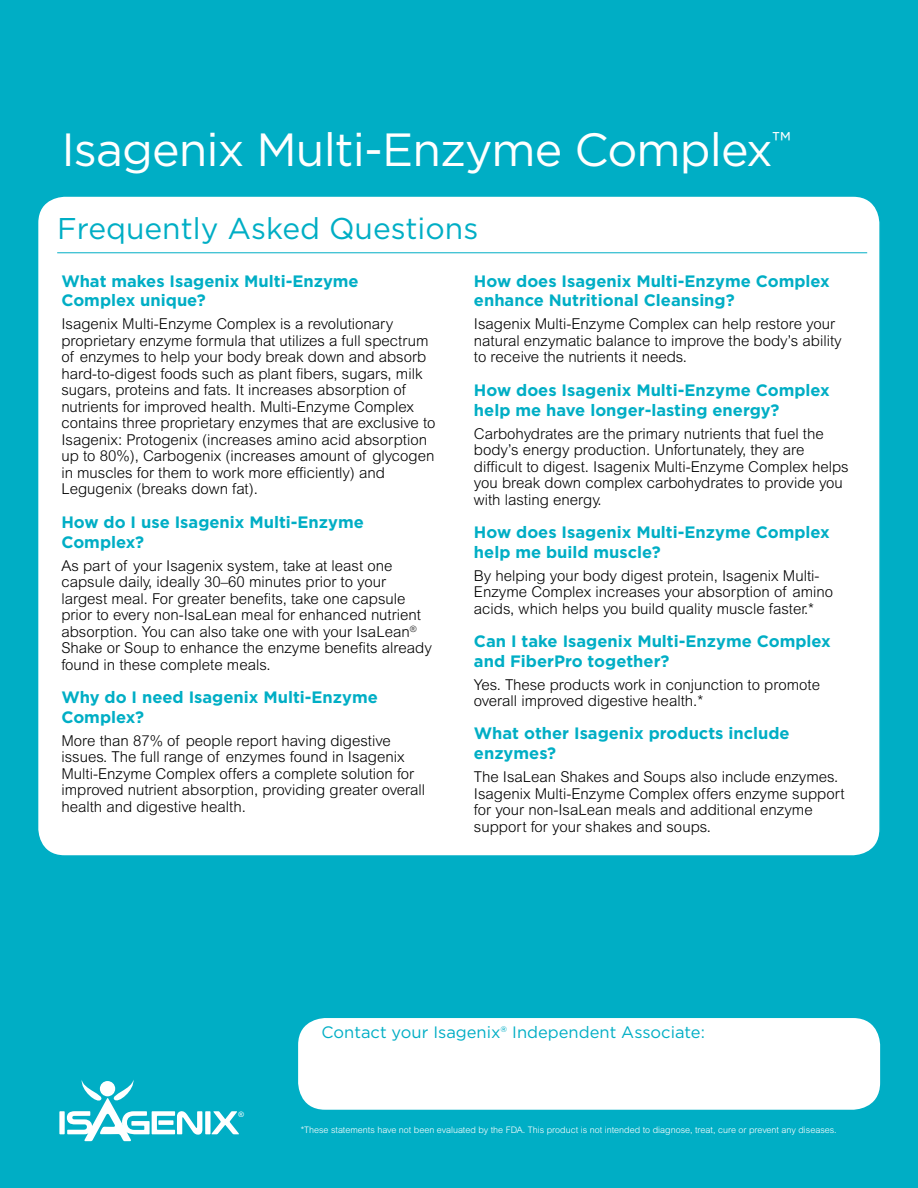
<style>
.page{position:relative;width:918px;height:1188px;background:#00aec5}
.page>*{position:absolute;margin:0;border:0;box-sizing:border-box;transform-origin:0 0}
.t1{font:46.5px "Gotham";letter-spacing:-.02em;color:#fff}
.t2{font:30px "Gotham";color:#00aec5}
.t3{font:700 16.5px/19.8px "Gotham";color:#00aec5}
.t4{font:16.5px "Gotham";color:#00aec5}
.t5{font:300 15px/16.5px "Arial MT Std";color:#000}
.t6{font:300 9px "Arial MT Std";color:#fff}
.t7{font:7.5px "Arial MT Std";color:#fff}
</style>
<div class="page">
<div style="left:38px;top:196px;width:842px;height:660px;background:#fff;border-radius:27px"></div>
<hr style="left:57px;top:252px;width:810px;height:1px;background:#00aec5">
<div style="left:59px;top:1111px;width:6px;height:23px;background:#fff"></div>
<div style="left:205px;top:1111px;width:6px;height:23px;background:#fff"></div>
<svg style="left:211px;top:1111px;width:28px;height:23px"></svg>
<svg style="left:67px;top:1080px;width:135px;height:61px"></svg>
<div style="left:298px;top:1018px;width:582px;height:92px;background:#fff;border-radius:27px"></div>
<h1 class="t1" style="left:61px;top:120px;width:731px">Isagenix Multi-Enzyme Complex<sup>™</sup></h1>
<h2 class="t2" style="left:57px;top:209px;width:423px">Frequently Asked Questions</h2>
<p class="t3" style="left:61px;top:271px;width:299px">What makes Isagenix Multi-Enzyme<br>Complex unique?</p>
<p class="t5" style="left:61px;top:316px;width:376px">Isagenix Multi-Enzyme Complex is a revolutionary proprietary enzyme formula that utilizes a full spectrum of enzymes to help your body break down and absorb hard-to-digest foods such as plant fibers, sugars, milk sugars, proteins and fats. It increases absorption of nutrients for improved health. Multi-Enzyme Complex contains three proprietary enzymes that are exclusive to Isagenix: Protogenix (increases amino acid absorption up to 80%), Carbogenix (increases amount of glycogen in muscles for them to work more efficiently) and Legugenix (breaks down fat).</p>
<p class="t3" style="left:61px;top:512px;width:304px">How do I use Isagenix Multi-Enzyme<br>Complex?</p>
<p class="t5" style="left:61px;top:557px;width:372px">As part of your Isagenix system, take at least one capsule daily, ideally 30–60 minutes prior to your largest meal. For greater benefits, take one capsule prior to every non-IsaLean meal for enhanced nutrient absorption. You can also take one with your IsaLean<sup>® </sup>Shake or Soup to enhance the enzyme benefits already found in these complete meals.</p>
<p class="t3" style="left:61px;top:687px;width:318px">Why do I need Isagenix Multi-Enzyme<br>Complex?</p>
<p class="t5" style="left:61px;top:732px;width:365px">More than 87% of people report having digestive issues. The full range of enzymes found in Isagenix Multi-Enzyme Complex offers a complete solution for improved nutrient absorption, providing greater overall health and digestive health.</p>
<p class="t3" style="left:474px;top:271px;width:357px">How does Isagenix Multi-Enzyme Complex enhance Nutritional Cleansing?</p>
<p class="t5" style="left:474px;top:316px;width:369px">Isagenix Multi-Enzyme Complex can help restore your natural enzymatic balance to improve the body’s ability to receive the nutrients it needs.</p>
<p class="t3" style="left:474px;top:380px;width:357px">How does Isagenix Multi-Enzyme Complex help me have longer-lasting energy?</p>
<p class="t5" style="left:474px;top:425px;width:376px">Carbohydrates are the primary nutrients that fuel the body’s energy production. Unfortunately, they are difficult to digest. Isagenix Multi-Enzyme Complex helps you break down complex carbohydrates to provide you with lasting energy.</p>
<p class="t3" style="left:474px;top:522px;width:357px">How does Isagenix Multi-Enzyme Complex help me build muscle?</p>
<p class="t5" style="left:474px;top:567px;width:361px">By helping your body digest protein, Isagenix Multi-<br>Enzyme Complex increases your absorption of amino acids, which helps you build quality muscle faster.*</p>
<p class="t3" style="left:474px;top:631px;width:358px">Can I take Isagenix Multi-Enzyme Complex and FiberPro together?</p>
<p class="t5" style="left:474px;top:676px;width:348px">Yes. These products work in conjunction to promote overall improved digestive health.*</p>
<p class="t3" style="left:474px;top:724px;width:317px">What other Isagenix products include enzymes?</p>
<p class="t5" style="left:474px;top:769px;width:372px">The IsaLean Shakes and Soups also include enzymes.<br>Isagenix Multi-Enzyme Complex offers enzyme support for your non-IsaLean meals and additional enzyme support for your shakes and soups.</p>
<p class="t7" style="left:239px;top:1110px;width:7px">®</p>
<p class="t4" style="left:322px;top:1021px;width:385px">Contact your Isagenix® Independent Associate:</p>
<p class="t6" style="left:301px;top:1125px;width:537px">*These statements have not been evaluated by the FDA. This product is not intended to diagnose, treat, cure or prevent any diseases.</p>
</div>
